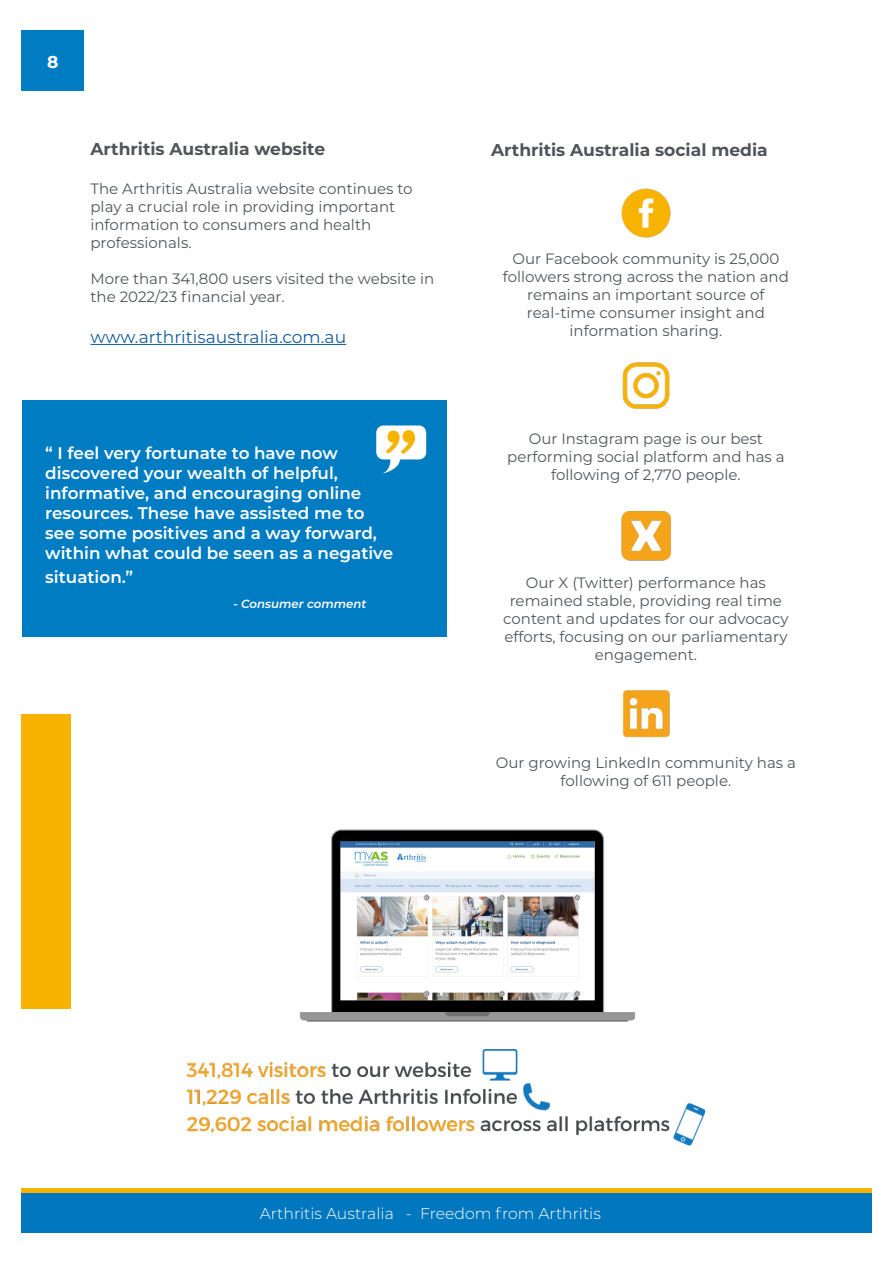
<style>
.page{position:relative;width:893px;height:1263px;background:#fff}
.page>*{position:absolute;margin:0;border:0;box-sizing:border-box;transform-origin:0 0}
.t1{font:700 17.1px "Montserrat";color:#50545a}
.t2{font:17.1px "Montserrat";color:#175d9e}
.t3{font:700 17.1px "Montserrat";color:#51555a}
.t4{font:700 17.1px "Montserrat";color:#fff}
.t5{font:600 16.8px/20.1px "Montserrat";color:#fff}
.t6{font:300 15.75px "Montserrat";color:#fff}
.t7{font:15px/18px "Montserrat";color:#51555a;text-align:center}
.t8{font:italic 600 11.7px "Montserrat";color:#fff}
</style>
<div class="page">
<img style="left:299px;top:829px;width:337px;height:193px">
<svg style="left:21px;top:1188px;width:851px;height:6px;background:#cda91f"></svg>
<div style="left:21px;top:1194px;width:851px;height:39px;background:#0077be"></div>
<img style="left:621px;top:188px;width:50px;height:50px">
<img style="left:622px;top:362px;width:48px;height:47px">
<hr style="left:90px;top:344px;width:256px;height:1px;background:#175d9e">
<div style="left:21px;top:714px;width:49px;height:295px;background:#f7b300"></div>
<img style="left:186px;top:1049px;width:520px;height:97px">
<div style="left:21px;top:30px;width:63px;height:60px;background:#007cc2"></div>
<img style="left:623px;top:690px;width:47px;height:48px">
<div style="left:22px;top:400px;width:424px;height:236px;background:#007cc2"></div>
<svg style="left:376px;top:425px;width:50px;height:49px"></svg>
<img style="left:621px;top:511px;width:50px;height:50px">
<p class="t4" style="left:47px;top:49px;width:13px">8</p>
<p class="t3" style="left:90px;top:137px;width:236px">Arthritis Australia website</p>
<p class="t7" style="left:90px;top:179px;width:324px;text-align:left">The Arthritis Australia website continues to play a crucial role in providing important information to consumers and health professionals.</p>
<p class="t7" style="left:90px;top:269px;width:345px;text-align:left">More than 341,800 users visited the website in the 2022/23 financial year.</p>
<p class="t2" style="left:90px;top:325px;width:257px">www.arthritisaustralia.com.au</p>
<p class="t5" style="left:45px;top:442px;width:349px">“ I feel very fortunate to have now discovered your wealth of helpful, informative, and encouraging online resources. These have assisted me to see some positives and a way forward, within what could be seen as a negative</p>
<p class="t5" style="left:45px;top:567px;width:89px">situation.”</p>
<p class="t8" style="left:233px;top:595px;width:135px">- Consumer comment</p>
<p class="t1" style="left:491px;top:138px;width:278px">Arthritis Australia social media</p>
<p class="t7" style="left:503px;top:249px;width:288px">Our Facebook community is 25,000 followers strong across the nation and remains an important source of real-time consumer insight and information sharing.</p>
<p class="t7" style="left:507px;top:429px;width:279px">Our Instagram page is our best performing social platform and has a following of 2,770 people.</p>
<p class="t7" style="left:503px;top:573px;width:287px">Our X (Twitter) performance has remained stable, providing real time content and updates for our advocacy efforts, focusing on our parliamentary engagement.</p>
<p class="t7" style="left:496px;top:753px;width:302px">Our growing LinkedIn community has a following of 611 people.</p>
<p class="t6" style="left:260px;top:1202px;width:343px">Arthritis Australia - Freedom from Arthritis</p>
</div>
